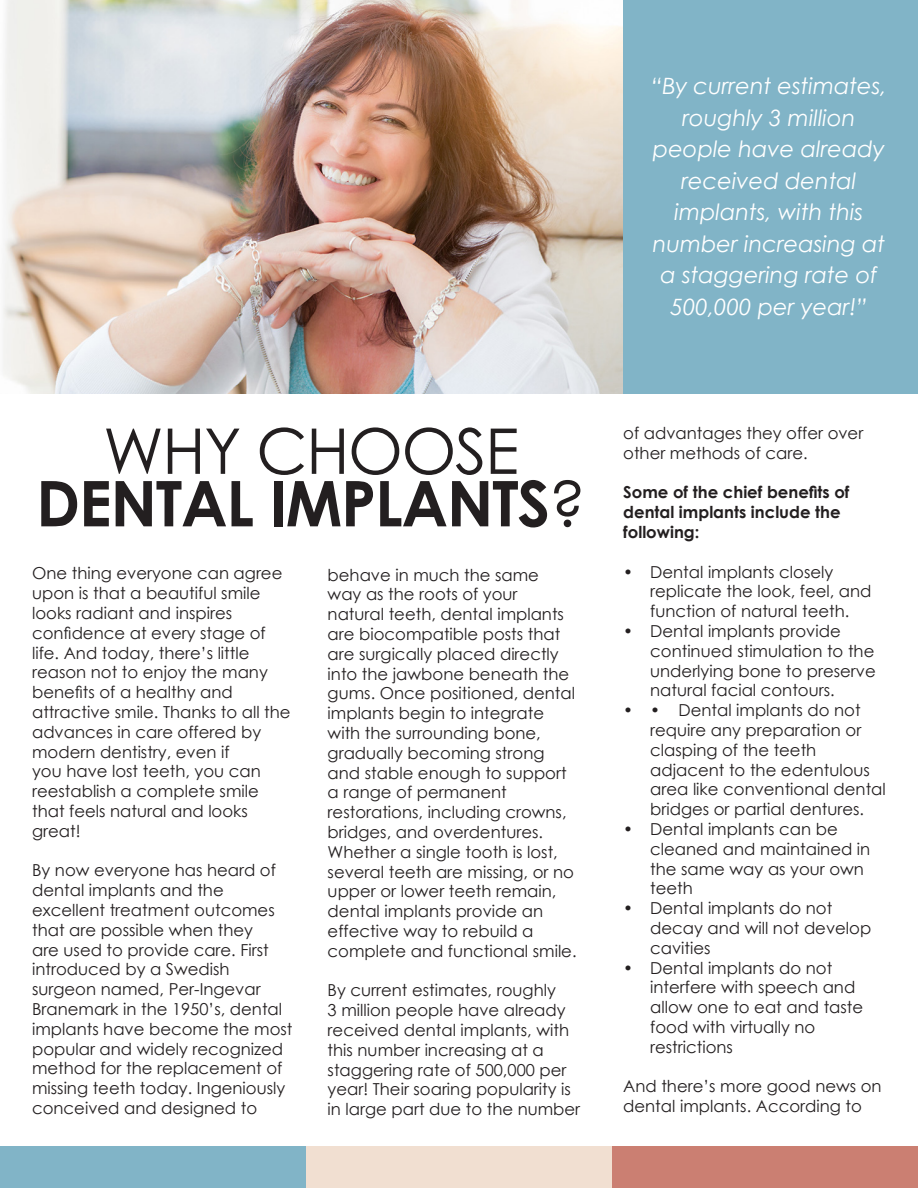
<style>
.page{position:relative;width:918px;height:1188px;background:#fff}
.page>*{position:absolute;margin:0;border:0;box-sizing:border-box;transform-origin:0 0}
.t1{font:700 63px/52.5px "Century Gothic";letter-spacing:-.02em;color:#231f20;text-align:center}
.t2{font:italic 22.5px/31.5px "Century Gothic";color:#fff;text-align:center}
.t3{font:16.5px/19.8px "Century Gothic";color:#231f20}
.t4{font:700 16.5px/19.8px "Century Gothic";color:#231f20}
.s1{font-weight:400}
</style>
<div class="page">
<div style="left:620px;top:0;width:298px;height:393px;background:#81b4c7"></div>
<div style="left:306px;top:1147px;width:306px;height:41px;background:#f1dfd1"></div>
<div style="left:612px;top:1147px;width:306px;height:41px;background:#cb7f72"></div>
<div style="left:0;top:1147px;width:306px;height:41px;background:#81b4c7"></div>
<img style="left:3px;top:0;width:619px;height:393px">
<p class="t2" style="left:651px;top:70px;width:237px">“By current estimates, roughly 3 million</p>
<p class="t2" style="left:653px;top:133px;width:233px">people have already received dental</p>
<p class="t2" style="left:653px;top:196px;width:234px">implants, with this number increasing at a staggering rate of<br>500,000 per year!”</p>
<p class="t1" style="left:36px;top:422px;width:551px"><span class="s1">WHY CHOOSE<br></span>DENTAL IMPLANTS<span class="s1">?</span></p>
<p class="t3" style="left:32px;top:563px;width:252px">One thing everyone can agree upon is that a beautiful smile looks radiant and inspires</p>
<p class="t3" style="left:32px;top:623px;width:235px">confidence at every stage of life. And today, there’s little</p>
<p class="t3" style="left:32px;top:662px;width:237px">reason not to enjoy the many benefits of a healthy and</p>
<p class="t3" style="left:32px;top:702px;width:260px">attractive smile. Thanks to all the advances in care offered by modern dentistry, even if</p>
<p class="t3" style="left:32px;top:761px;width:230px">you have lost teeth, you can</p>
<p class="t3" style="left:32px;top:781px;width:228px">reestablish a complete smile that feels natural and looks great!</p>
<p class="t3" style="left:32px;top:860px;width:245px">By now everyone has heard of dental implants and the</p>
<p class="t3" style="left:32px;top:900px;width:244px">excellent treatment outcomes that are possible when they</p>
<p class="t3" style="left:32px;top:939px;width:238px">are used to provide care. First</p>
<p class="t3" style="left:32px;top:959px;width:199px">introduced by a Swedish</p>
<p class="t3" style="left:32px;top:979px;width:262px">surgeon named, Per-Ingevar<br>Branemark in the 1950’s, dental implants have become the most popular and widely recognized method for the replacement of missing teeth today. Ingeniously conceived and designed to</p>
<p class="t3" style="left:328px;top:564px;width:213px">behave in much the same way as the roots of your</p>
<p class="t3" style="left:328px;top:604px;width:249px">natural teeth, dental implants are biocompatible posts that are surgically placed directly into the jawbone beneath the gums. Once positioned, dental implants begin to integrate</p>
<p class="t3" style="left:328px;top:723px;width:240px">with the surrounding bone, gradually becoming strong and stable enough to support</p>
<p class="t3" style="left:328px;top:782px;width:181px">a range of permanent</p>
<p class="t3" style="left:328px;top:802px;width:248px">restorations, including crowns, bridges, and overdentures.<br>Whether a single tooth is lost, several teeth are missing, or no upper or lower teeth remain, dental implants provide an</p>
<p class="t3" style="left:328px;top:921px;width:207px">effective way to rebuild a</p>
<p class="t3" style="left:328px;top:941px;width:250px">complete and functional smile.</p>
<p class="t3" style="left:328px;top:980px;width:254px">By current estimates, roughly<br>3 million people have already received dental implants, with this number increasing at a staggering rate of 500,000 per year! Their soaring popularity is in large part due to the number</p>
<p class="t3" style="left:623px;top:423px;width:242px">of advantages they offer over other methods of care.</p>
<p class="t4" style="left:623px;top:482px;width:228px">Some of the chief benefits of dental implants include the</p>
<p class="t4" style="left:623px;top:521px;width:78px">following:</p>
<p class="t3" style="left:650px;top:561px;width:223px;text-indent:-27px">• Dental implants closely replicate the look, feel, and function of natural teeth.</p>
<p class="t3" style="left:650px;top:621px;width:227px;text-indent:-27px">• Dental implants provide continued stimulation to the underlying bone to preserve natural facial contours.</p>
<p class="t3" style="left:650px;top:700px;width:237px;text-indent:-27px">• • Dental implants do not require any preparation or clasping of the teeth adjacent to the edentulous area like conventional dental bridges or partial dentures.</p>
<p class="t3" style="left:650px;top:819px;width:222px;text-indent:-27px">• Dental implants can be cleaned and maintained in the same way as your own teeth</p>
<p class="t3" style="left:650px;top:898px;width:223px;text-indent:-27px">• Dental implants do not decay and will not develop cavities</p>
<p class="t3" style="left:650px;top:957px;width:215px;text-indent:-27px">• Dental implants do not interfere with speech and allow one to eat and taste food with virtually no restrictions</p>
<p class="t3" style="left:623px;top:1076px;width:260px">And there’s more good news on dental implants. According to</p>
</div>
